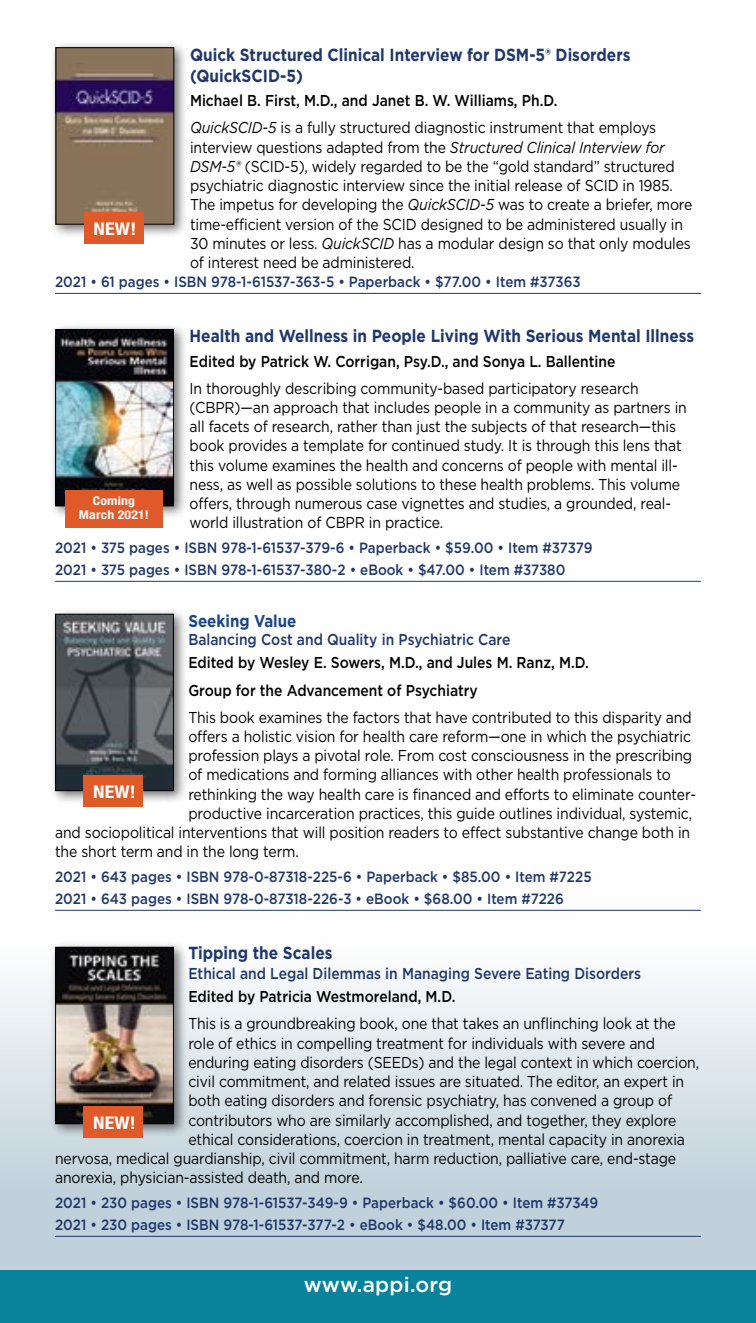
<style>
.page{position:relative;width:756px;height:1323px;background:#fff}
.page>*{position:absolute;margin:0;border:0;box-sizing:border-box;transform-origin:0 0}
.t1{font:500 21px "Gotham";letter-spacing:.01em;color:#fff}
.Book_title{font:700 17.5px/20.3px "Gotham";color:#1f376c;scale:.88 1}
.t2{font:700 condensed 17.5px "Helvetica Neue LT Std";letter-spacing:.01em;color:#fff;scale:1.14 1}
.Book_copy{font:700 17.15px "Gotham";color:#1a468d;scale:.88 1}
.Book_copy-2{font:15.75px/19.2px "Gotham";letter-spacing:-.01em;color:#000;scale:.89 1}
.Author{font:500 15.75px "Gotham";color:#000;scale:.88 1}
.Book_title_sub{font:500 15.75px "Gotham";color:#1f376c;scale:.88 1}
.Book_Orderline_2{font:500 14.88px "Gotham";color:#1f376c;scale:.9 1}
.Book_Order_Line_1{font:500 14.88px "Gotham";color:#1f376c;scale:.9 1}
.t3{font:700 condensed 12.08px/14.5px "Helvetica Neue LT Std";letter-spacing:.01em;color:#fff;text-align:center;scale:1.14 1}
.s1{font-style:italic}
</style>
<div class="page">
<svg style="left:0;top:909px;width:756px;height:361px"></svg>
<div style="left:0;top:1270px;width:756px;height:53px;background:#09839b"></div>
<hr style="left:55px;top:293px;width:646px;height:1px;background:#1f376c">
<hr style="left:55px;top:581px;width:646px;height:1px;background:#1f376c">
<hr style="left:55px;top:910px;width:646px;height:1px;background:#1f376c">
<hr style="left:55px;top:1236px;width:646px;height:1px;background:#1f376c">
<div style="left:50px;top:42px;width:138px;height:196px;background:#000;opacity:.55"></div>
<img style="left:58px;top:49px;width:114px;height:174px">
<div style="left:56px;top:47px;width:118px;height:178px;border:1px solid #000"></div>
<div style="left:50px;top:323px;width:138px;height:196px;background:#000;opacity:.55"></div>
<img style="left:57px;top:331px;width:115px;height:173px">
<div style="left:55px;top:329px;width:119px;height:177px;border:1px solid #000"></div>
<div style="left:50px;top:608px;width:138px;height:196px;background:#000;opacity:.55"></div>
<img style="left:57px;top:616px;width:115px;height:173px">
<div style="left:55px;top:614px;width:119px;height:177px;border:1px solid #000"></div>
<div style="left:84px;top:212px;width:59px;height:32px;background:#df5a28"></div>
<div style="left:50px;top:941px;width:138px;height:196px;background:#000;opacity:.55"></div>
<img style="left:57px;top:949px;width:115px;height:173px">
<div style="left:55px;top:947px;width:119px;height:177px;border:1px solid #000"></div>
<div style="left:84px;top:775px;width:59px;height:32px;background:#df5a28"></div>
<div style="left:84px;top:1106px;width:59px;height:32px;background:#df5a28"></div>
<div style="left:66px;top:490px;width:97px;height:37px;background:#df5a28"></div>
<p class="Book_title" style="left:190px;top:45px;width:502px">Quick Structured Clinical Interview for DSM-5® Disorders (QuickSCID-5)</p>
<p class="Author" style="left:190px;top:90px;width:419px">Michael B. First, M.D., and Janet B. W. Williams, Ph.D.</p>
<p class="Book_copy-2" style="left:190px;top:118px;width:566px"><span class="s1">QuickSCID-5</span> is a fully structured diagnostic instrument that employs interview questions adapted from the <span class="s1">Structured Clinical Interview for DSM-5®</span> (SCID-5), widely regarded to be the “gold standard” structured psychiatric diagnostic interview since the initial release of SCID in 1985.<br>The impetus for developing the <span class="s1">QuickSCID-5</span> was to create a briefer, more time-efficient version of the SCID designed to be administered usually in 30 minutes or less. <span class="s1">QuickSCID</span> has a modular design so that only modules of interest need be administered.</p>
<p class="Book_Orderline_2" style="left:55px;top:272px;width:585px">2021 • 61 pages • ISBN 978-1-61537-363-5 • Paperback • $77.00 • Item #37363</p>
<p class="Book_title" style="left:190px;top:325px;width:575px">Health and Wellness in People Living With Serious Mental Illness</p>
<p class="Author" style="left:190px;top:351px;width:485px">Edited by Patrick W. Corrigan, Psy.D., and Sonya L. Ballentine</p>
<p class="Book_copy-2" style="left:190px;top:378px;width:560px">In thoroughly describing community-based participatory research (CBPR)—an approach that includes people in a community as partners in all facets of research, rather than just the subjects of that research—this book provides a template for continued study. It is through this lens that this volume examines the health and concerns of people with mental ill&shy;ness, as well as possible solutions to these health problems. This volume offers, through numerous case vignettes and studies, a grounded, real&shy;world illustration of CBPR in practice.</p>
<p class="Book_Order_Line_1" style="left:55px;top:538px;width:599px">2021 • 375 pages • ISBN 978-1-61537-379-6 • Paperback • $59.00 • Item #37379</p>
<p class="Book_Orderline_2" style="left:55px;top:560px;width:569px">2021 • 375 pages • ISBN 978-1-61537-380-2 • eBook • $47.00 • Item #37380</p>
<p class="Book_copy" style="left:188px;top:609px;width:124px">Seeking Value</p>
<p class="Book_title_sub" style="left:188px;top:629px;width:368px">Balancing Cost and Quality in Psychiatric Care</p>
<p class="Author" style="left:188px;top:653px;width:457px">Edited by Wesley E. Sowers, M.D., and Jules M. Ranz, M.D.</p>
<p class="Author" style="left:188px;top:680px;width:330px">Group for the Advancement of Psychiatry</p>
<p class="Book_copy-2" style="left:188px;top:707px;width:567px">This book examines the factors that have contributed to this disparity and</p>
<p class="Book_copy-2" style="left:188px;top:726px;width:566px">offers a holistic vision for health care reform—one in which the psychiatric</p>
<p class="Book_copy-2" style="left:188px;top:746px;width:568px">profession plays a pivotal role. From cost consciousness in the prescribing</p>
<p class="Book_copy-2" style="left:188px;top:765px;width:544px">of medications and forming alliances with other health professionals to</p>
<p class="Book_copy-2" style="left:188px;top:784px;width:572px">rethinking the way health care is financed and efforts to eliminate counter-</p>
<p class="Book_copy-2" style="left:188px;top:803px;width:568px">productive incarceration practices, this guide outlines individual, systemic,</p>
<p class="Book_copy-2" style="left:55px;top:823px;width:715px">and sociopolitical interventions that will position readers to effect substantive change both in</p>
<p class="Book_copy-2" style="left:55px;top:842px;width:275px">the short term and in the long term.</p>
<p class="Book_Order_Line_1" style="left:55px;top:867px;width:598px">2021 • 643 pages • ISBN 978-0-87318-225-6 • Paperback • $85.00 • Item #7225</p>
<p class="Book_Orderline_2" style="left:55px;top:889px;width:567px">2021 • 643 pages • ISBN 978-0-87318-226-3 • eBook • $68.00 • Item #7226</p>
<p class="Book_title" style="left:188px;top:942px;width:165px">Tipping the Scales</p>
<p class="Book_title_sub" style="left:188px;top:963px;width:516px">Ethical and Legal Dilemmas in Managing Severe Eating Disorders</p>
<p class="Author" style="left:188px;top:986px;width:305px">Edited by Patricia Westmoreland, M.D.</p>
<p class="Book_copy-2" style="left:188px;top:1014px;width:549px">This is a groundbreaking book, one that takes an unflinching look at the</p>
<p class="Book_copy-2" style="left:188px;top:1033px;width:526px">role of ethics in compelling treatment for individuals with severe and</p>
<p class="Book_copy-2" style="left:188px;top:1052px;width:575px">enduring eating disorders (SEEDs) and the legal context in which coercion,</p>
<p class="Book_copy-2" style="left:188px;top:1072px;width:559px">civil commitment, and related issues are situated. The editor, an expert in</p>
<p class="Book_copy-2" style="left:188px;top:1091px;width:545px">both eating disorders and forensic psychiatry, has convened a group of</p>
<p class="Book_copy-2" style="left:188px;top:1110px;width:550px">contributors who are similarly accomplished, and together, they explore</p>
<p class="Book_copy-2" style="left:188px;top:1129px;width:560px">ethical considerations, coercion in treatment, mental capacity in anorexia</p>
<p class="Book_copy-2" style="left:55px;top:1149px;width:699px">nervosa, medical guardianship, civil commitment, harm reduction, palliative care, end-stage</p>
<p class="Book_copy-2" style="left:55px;top:1168px;width:347px">anorexia, physician-assisted death, and more.</p>
<p class="Book_Order_Line_1" style="left:55px;top:1193px;width:605px">2021 • 230 pages • ISBN 978-1-61537-349-9 • Paperback • $60.00 • Item #37349</p>
<p class="Book_Orderline_2" style="left:55px;top:1215px;width:568px">2021 • 230 pages • ISBN 978-1-61537-377-2 • eBook • $48.00 • Item #37377</p>
<p class="t2" style="left:94px;top:218px;width:39px">NEW!</p>
<p class="t3" style="left:79px;top:493px;width:63px">Coming<br>March 2021!</p>
<p class="t2" style="left:93px;top:781px;width:39px">NEW!</p>
<p class="t2" style="left:93px;top:1112px;width:39px">NEW!</p>
<h1 class="t1" style="left:304px;top:1270px;width:150px">www.appi.org</h1>
</div>
